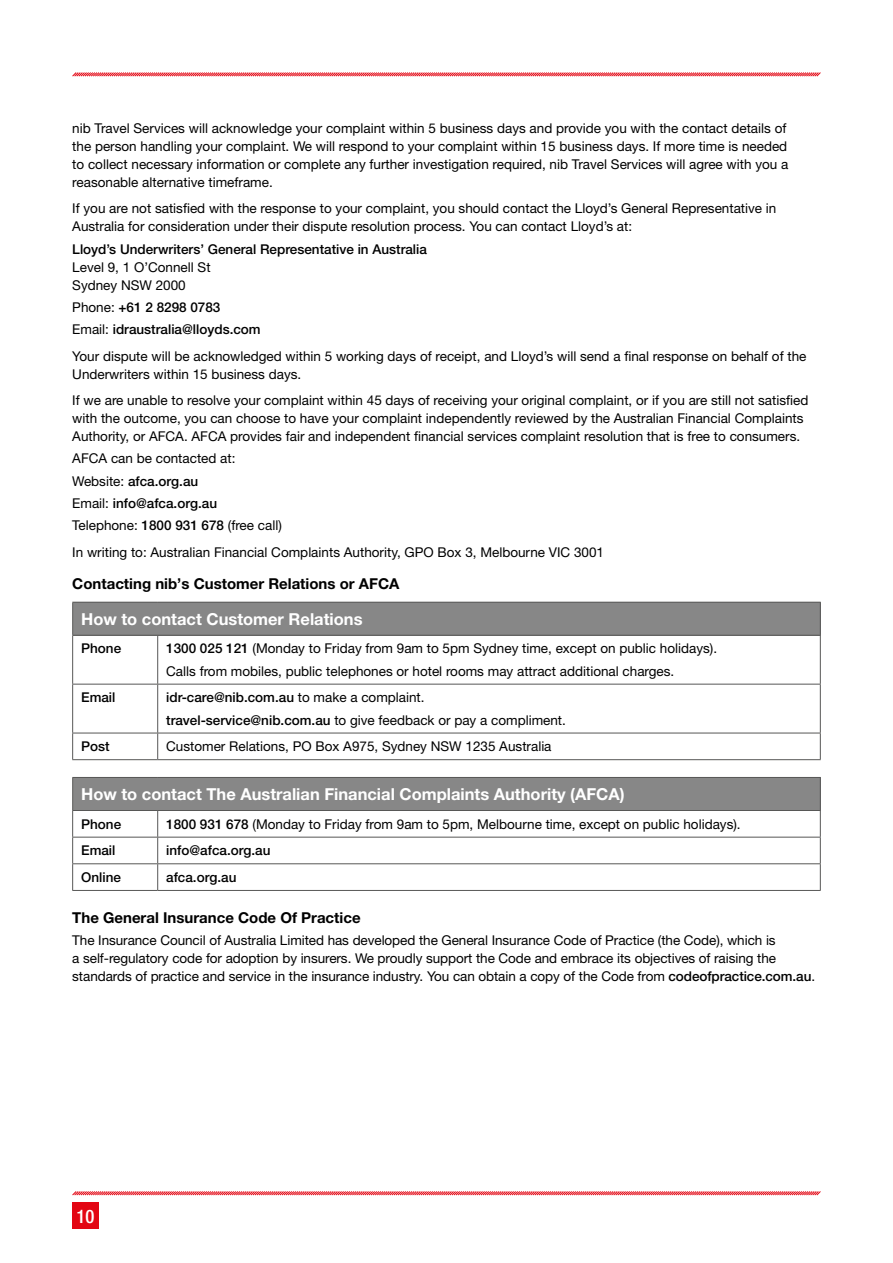
<style>
.page{position:relative;width:893px;height:1263px;background:#fff}
.page>*{position:absolute;margin:0;border:0;box-sizing:border-box;transform-origin:0 0}
.t1{font:500 condensed 18.6px "Helvetica Neue LT Pro";color:#fff}
.t2{font:700 16.5px "Helvetica Neue LT Pro";color:#fff}
.t3{font:700 15px "Helvetica Neue LT Pro";color:#000}
.t4{font:13.5px/18px "Helvetica Neue LT Pro";color:#000}
.t5{font:500 13.5px/22.2px "Helvetica Neue LT Pro";color:#000}
.s1{font-weight:400}
.s2{font-weight:500}
</style>
<div class="page">
<div style="left:72px;top:1203px;width:27px;height:26px;background:#e30613"></div>
<svg style="left:72px;top:72px;width:749px;height:5px;background:#f0848b"></svg>
<svg style="left:72px;top:1191px;width:749px;height:5px;background:#f0848b"></svg>
<div style="left:73px;top:602px;width:747px;height:33px;background:#878787"></div>
<hr style="left:72px;top:733px;width:86px;height:1px;background:#575756">
<hr style="left:158px;top:733px;width:663px;height:1px;background:#575756">
<hr style="left:72px;top:602px;width:86px;height:1px;background:#575756">
<hr style="left:72px;top:602px;width:1px;height:33px;background:#575756">
<hr style="left:158px;top:602px;width:663px;height:1px;background:#575756">
<hr style="left:820px;top:602px;width:1px;height:33px;background:#575756">
<hr style="left:72px;top:635px;width:86px;height:1px;background:#575756">
<hr style="left:72px;top:636px;width:1px;height:48px;background:#575756">
<hr style="left:158px;top:635px;width:663px;height:1px;background:#575756">
<hr style="left:157px;top:636px;width:1px;height:48px;background:#575756">
<hr style="left:820px;top:636px;width:1px;height:48px;background:#575756">
<hr style="left:72px;top:684px;width:86px;height:1px;background:#575756">
<hr style="left:72px;top:684px;width:1px;height:49px;background:#575756">
<svg style="left:72px;top:733px;width:1px;height:26px"></svg>
<hr style="left:72px;top:759px;width:86px;height:1px;background:#575756">
<hr style="left:158px;top:684px;width:663px;height:1px;background:#575756">
<hr style="left:157px;top:684px;width:1px;height:49px;background:#575756">
<hr style="left:820px;top:684px;width:1px;height:49px;background:#575756">
<svg style="left:157px;top:733px;width:1px;height:26px"></svg>
<svg style="left:820px;top:733px;width:1px;height:26px"></svg>
<hr style="left:158px;top:759px;width:663px;height:1px;background:#575756">
<div style="left:73px;top:777px;width:747px;height:33px;background:#878787"></div>
<hr style="left:72px;top:863px;width:86px;height:1px;background:#575756">
<hr style="left:158px;top:863px;width:663px;height:1px;background:#575756">
<hr style="left:72px;top:777px;width:86px;height:1px;background:#575756">
<hr style="left:72px;top:778px;width:1px;height:32px;background:#575756">
<hr style="left:158px;top:777px;width:663px;height:1px;background:#575756">
<hr style="left:820px;top:778px;width:1px;height:32px;background:#575756">
<hr style="left:72px;top:810px;width:86px;height:1px;background:#575756">
<hr style="left:158px;top:810px;width:663px;height:1px;background:#575756">
<hr style="left:72px;top:837px;width:86px;height:1px;background:#575756">
<svg style="left:72px;top:811px;width:1px;height:79px"></svg>
<hr style="left:72px;top:890px;width:86px;height:1px;background:#575756">
<hr style="left:158px;top:837px;width:663px;height:1px;background:#575756">
<svg style="left:157px;top:811px;width:1px;height:79px"></svg>
<svg style="left:820px;top:811px;width:1px;height:79px"></svg>
<hr style="left:158px;top:890px;width:663px;height:1px;background:#575756">
<p class="t4" style="left:72px;top:119px;width:718px">nib Travel Services will acknowledge your complaint within 5 business days and provide you with the contact details of the person handling your complaint. We will respond to your complaint within 15 business days. If more time is needed to collect necessary information or complete any further investigation required, nib Travel Services will agree with you a reasonable alternative timeframe.</p>
<p class="t4" style="left:72px;top:199px;width:706px">If you are not satisfied with the response to your complaint, you should contact the Lloyd’s General Representative in<br>Australia for consideration under their dispute resolution process. You can contact Lloyd’s at:</p>
<p class="t5" style="left:72px;top:238px;width:356px">Lloyd’s Underwriters’ General Representative in Australia</p>
<p class="t4" style="left:72px;top:258px;width:140px">Level 9, 1 O’Connell St<br>Sydney NSW 2000</p>
<p class="t5" style="left:72px;top:296px;width:190px"><span class="s1">Phone:</span> +61 2 8298 0783<br><span class="s1">Email:</span> idraustralia@lloyds.com</p>
<p class="t4" style="left:72px;top:347px;width:736px">Your dispute will be acknowledged within 5 working days of receipt, and Lloyd’s will send a final response on behalf of the<br>Underwriters within 15 business days.</p>
<p class="t4" style="left:72px;top:391px;width:738px">If we are unable to resolve your complaint within 45 days of receiving your original complaint, or if you are still not satisfied with the outcome, you can choose to have your complaint independently reviewed by the Australian Financial Complaints<br>Authority, or AFCA. AFCA provides fair and independent financial services complaint resolution that is free to consumers.</p>
<p class="t4" style="left:72px;top:447px;width:211px;line-height:22.2px">AFCA can be contacted at:<br>Website: <span class="s2">afca.org.au<br></span>Email: <span class="s2">info@afca.org.au<br></span>Telephone: <span class="s2">1800 931 678</span> (free call)</p>
<p class="t4" style="left:72px;top:543px;width:533px">In writing to: Australian Financial Complaints Authority, GPO Box 3, Melbourne VIC 3001</p>
<p class="t3" style="left:72px;top:574px;width:329px">Contacting nib’s Customer Relations or AFCA</p>
<p class="t2" style="left:81px;top:608px;width:283px">How to contact Customer Relations</p>
<p class="t5" style="left:81px;top:637px;width:42px">Phone</p>
<p class="t4" style="left:166px;top:637px;width:550px;line-height:22.2px"><span class="s2">1300 025 121</span> (Monday to Friday from 9am to 5pm Sydney time, except on public holidays).<br>Calls from mobiles, public telephones or hotel rooms may attract additional charges.</p>
<p class="t5" style="left:81px;top:686px;width:36px">Email</p>
<p class="t4" style="left:166px;top:686px;width:399px;line-height:22.2px"><span class="s2">idr-care@nib.com.au</span> to make a complaint. <span class="s2">travel-service@nib.com.au</span> to give feedback or pay a compliment.</p>
<p class="t5" style="left:81px;top:735px;width:30px">Post</p>
<p class="t4" style="left:166px;top:737px;width:387px">Customer Relations, PO Box A975, Sydney NSW 1235 Australia</p>
<p class="t2" style="left:81px;top:784px;width:545px">How to contact The Australian Financial Complaints Authority (AFCA)</p>
<p class="t5" style="left:81px;top:813px;width:42px">Phone</p>
<p class="t4" style="left:166px;top:814px;width:574px"><span class="s2">1800 931 678</span> (Monday to Friday from 9am to 5pm, Melbourne time, except on public holidays).</p>
<p class="t5" style="left:81px;top:839px;width:36px">Email</p>
<p class="t5" style="left:166px;top:839px;width:106px">info@afca.org.au</p>
<p class="t5" style="left:81px;top:866px;width:41px">Online</p>
<p class="t5" style="left:166px;top:866px;width:72px">afca.org.au</p>
<p class="t3" style="left:72px;top:908px;width:290px">The General Insurance Code Of Practice</p>
<p class="t4" style="left:72px;top:931px;width:742px">The Insurance Council of Australia Limited has developed the General Insurance Code of Practice (the Code), which is<br>a self-regulatory code for adoption by insurers. We proudly support the Code and embrace its objectives of raising the standards of practice and service in the insurance industry. You can obtain a copy of the Code from <span class="s2">codeofpractice.com.au</span>.</p>
<h1 class="t1" style="left:77px;top:1205px;width:19px">10</h1>
</div>
